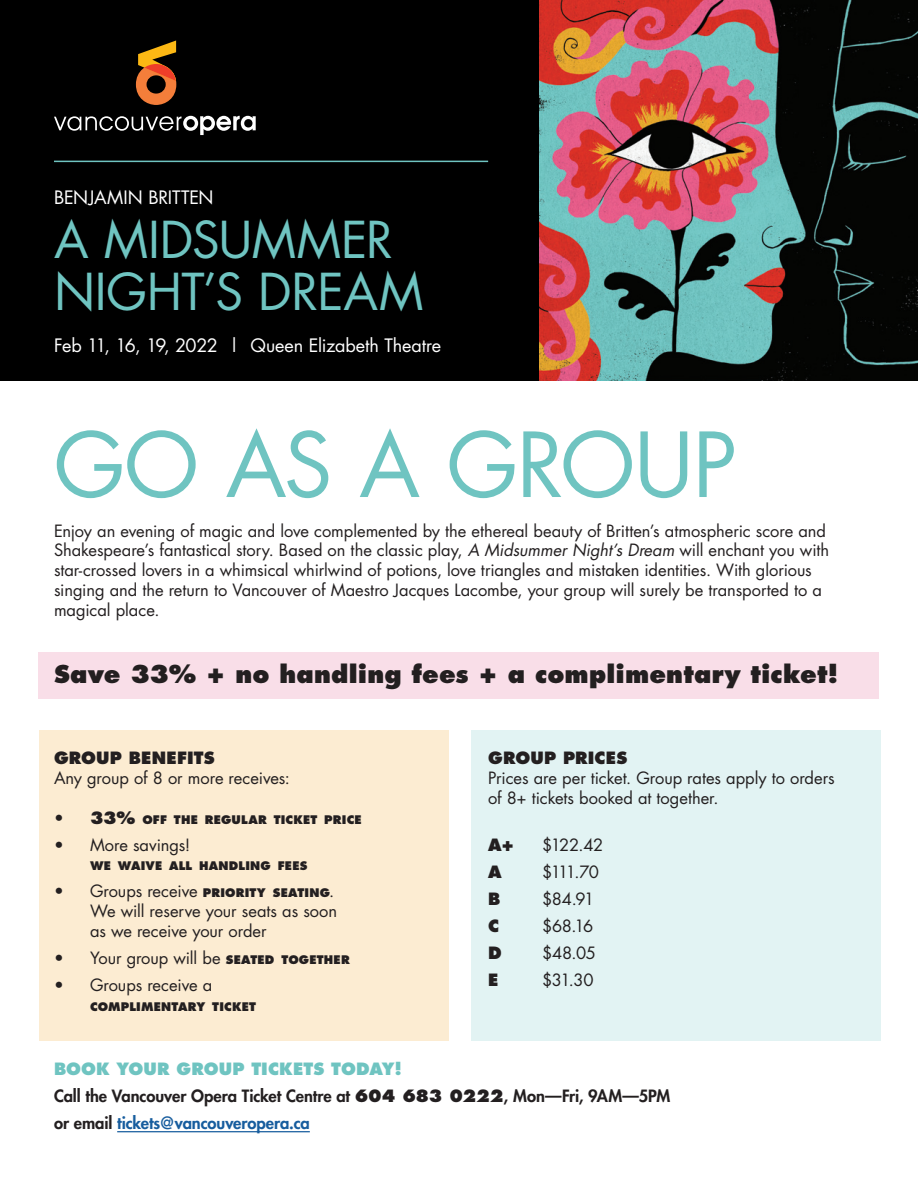
<style>
.page{position:relative;width:918px;height:1188px;background:#fff}
.page>*{position:absolute;margin:0;border:0;box-sizing:border-box;transform-origin:0 0}
.t1{font:87px "Futura";letter-spacing:-.015em;color:#6fc4c1}
.t2{font:49.5px "Futura";letter-spacing:-.005em;color:#6fc4c1}
.t3{font:800 24px "Futura";letter-spacing:.005em;color:#231f20}
.t4{font:18px "Futura";letter-spacing:-.005em;color:#fff}
.t5{font:16.5px/19.8px "Futura";letter-spacing:-.005em;color:#231f20}
.t6{font:800 16.5px "Futura";letter-spacing:-.005em;color:#231f20}
.t7{font:800 16.5px "Futura";letter-spacing:-.005em;color:#175d9e}
.t8{font:800 16.5px "Futura";letter-spacing:.01em;color:#231f20}
.t9{font:800 16.5px "Futura";letter-spacing:.005em;color:#6fc4c1}
.t10{font:800 11.55px "Futura";letter-spacing:.015em;color:#231f20}
.s1{font-style:italic}
.s2{font-weight:400;font-size:16.5px}
.s3{font-size:16.5px}
.s4{font-weight:800;font-size:11.55px}
.s5{font-style:inherit}
.s6{color:#231f20}
</style>
<div class="page">
<div style="left:471px;top:730px;width:409px;height:311px;background:#e2f3f3"></div>
<div style="left:39px;top:730px;width:409px;height:311px;background:#fcecd2"></div>
<div style="left:39px;top:652px;width:840px;height:46px;background:#f9dee8"></div>
<div style="left:0;top:0;width:918px;height:380px;background:#000"></div>
<img style="left:540px;top:0;width:378px;height:380px">
<svg style="left:54px;top:116px;width:202px;height:19px"></svg>
<svg style="left:136px;top:41px;width:40px;height:64px"></svg>
<hr style="left:54px;top:161px;width:434px;height:1px;background:#6fc4c1">
<hr style="left:117px;top:1131px;width:193px;height:1px;background:#175d9e">
<p class="t4" style="left:54px;top:185px;width:161px">BENJAMIN BRITTEN</p>
<p class="t2" style="left:54px;top:206px;width:340px">A MIDSUMMER</p>
<p class="t2" style="left:54px;top:258px;width:371px">NIGHT’S DREAM</p>
<p class="t4" style="left:54px;top:333px;width:389px">Feb 11, 16, 19, 2022 | Queen Elizabeth Theatre</p>
<p class="t1" style="left:54px;top:405px;width:684px">GO AS A GROUP</p>
<p class="t5" style="left:54px;top:520px;width:777px">Enjoy an evening of magic and love complemented by the ethereal beauty of Britten’s atmospheric score and Shakespeare’s fantastical story. Based on the classic play, <span class="s1">A Midsummer Night’s Dream</span> will enchant you with star-crossed lovers in a whimsical whirlwind of potions, love triangles and mistaken identities. With glorious singing and the return to Vancouver of Maestro Jacques Lacombe, your group will surely be transported to a magical place.</p>
<p class="t3" style="left:54px;top:659px;width:786px">Save 33% + no handling fees + a complimentary ticket!</p>
<p class="t8" style="left:54px;top:748px;width:162px">GROUP BENEFITS</p>
<p class="t5" style="left:54px;top:768px;width:238px">Any group of 8 or more receives:</p>
<p class="t10" style="left:54px;top:812px;width:309px"><span class="s2">•</span> <span class="s3">33%</span> OFF THE REGULAR TICKET PRICE</p>
<p class="t5" style="left:54px;top:834px;width:138px">• More savings!</p>
<p class="t10" style="left:90px;top:859px;width:219px">WE WAIVE ALL HANDLING FEES</p>
<p class="t5" style="left:54px;top:881px;width:282px">• Groups receive <span class="s4">PRIORITY SEATING</span>.</p>
<p class="t5" style="left:90px;top:901px;width:249px">We will reserve your seats as soon</p>
<p class="t5" style="left:90px;top:921px;width:178px">as we receive your order</p>
<p class="t5" style="left:54px;top:948px;width:297px">• Your group will be <span class="s4">SEATED TOGETHER</span></p>
<p class="t5" style="left:54px;top:975px;width:160px">• Groups receive a</p>
<p class="t10" style="left:90px;top:999px;width:167px">COMPLIMENTARY TICKET</p>
<p class="t8" style="left:488px;top:748px;width:141px">GROUP PRICES</p>
<p class="t5" style="left:488px;top:768px;width:348px">Prices are per ticket. Group rates apply to orders of 8+ tickets booked at together.</p>
<p class="t8" style="left:488px;top:834px;width:28px">A+</p>
<p class="t5" style="left:542px;top:834px;width:63px">$122.42</p>
<p class="t8" style="left:488px;top:861px;width:15px">A</p>
<p class="t5" style="left:542px;top:861px;width:58px">$111.70</p>
<p class="t8" style="left:488px;top:888px;width:14px">B</p>
<p class="t5" style="left:542px;top:888px;width:54px">$84.91</p>
<p class="t8" style="left:488px;top:915px;width:12px">C</p>
<p class="t5" style="left:542px;top:915px;width:53px">$68.16</p>
<p class="t8" style="left:488px;top:942px;width:15px">D</p>
<p class="t5" style="left:542px;top:942px;width:55px">$48.05</p>
<p class="t8" style="left:488px;top:969px;width:12px">E</p>
<p class="t5" style="left:542px;top:969px;width:53px">$31.30</p>
<p class="t9" style="left:54px;top:1059px;width:350px">BOOK YOUR GROUP TICKETS TODAY!</p>
<p class="t6" style="left:54px;top:1085px;width:618px">Call the Vancouver Opera Ticket Centre at <span class="s5">604 683 0222</span>, Mon—Fri, 9AM—5PM</p>
<p class="t7" style="left:54px;top:1112px;width:257px"><span class="s6">or email</span> tickets@vancouveropera.ca</p>
</div>
